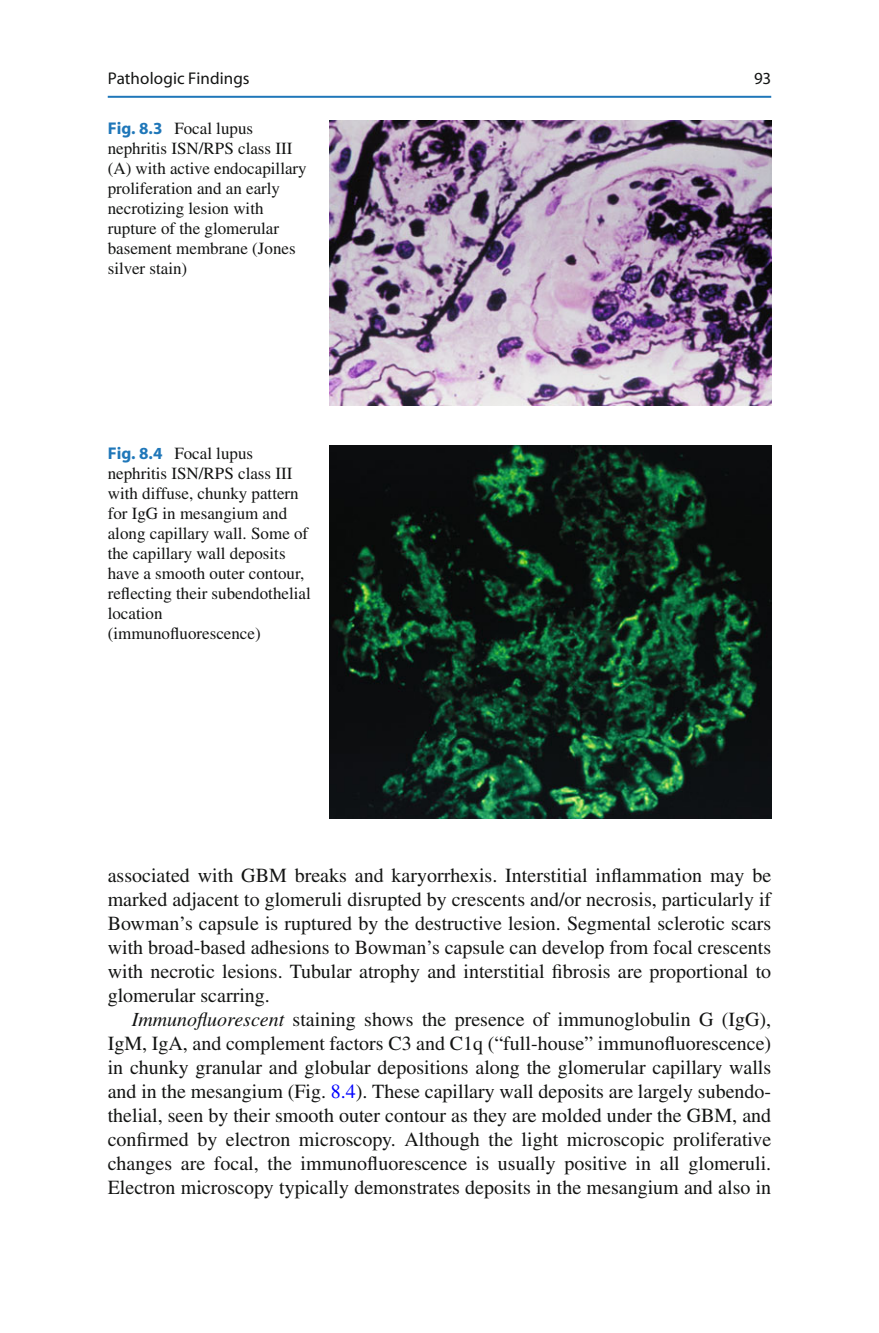
<style>
.page{position:relative;width:879px;height:1333px;background:#fff}
.page>*{position:absolute;margin:0;border:0;box-sizing:border-box;transform-origin:0 0}
.t1{font:20px/24px "Times";color:#131413;text-align:justify}
.t2{font:17px/20px "Times";color:#131413}
.t3{font:17px "Myriad";letter-spacing:.005em;color:#131413}
.s1{font-family:"Myriad";font-weight:700;color:#1f77b9}
.s2{font-style:italic}
.s3{color:#00f}
</style>
<div class="page">
<img style="left:329px;top:121px;width:442px;height:284px">
<img style="left:329px;top:446px;width:442px;height:372px">
<hr style="left:108px;top:96px;width:663px;height:2px;background:#1f77b9">
<p class="t3" style="left:108px;top:72px;width:143px">Pathologic Findings</p>
<p class="t2" style="left:108px;top:120px;width:201px"><span class="s1">Fig. 8.3</span> Focal lupus nephritis ISN/RPS class III (A) with active endocapillary proliferation and an early necrotizing lesion with rupture of the glomerular basement membrane (Jones silver stain)</p>
<p class="t2" style="left:108px;top:445px;width:205px"><span class="s1">Fig. 8.4</span> Focal lupus nephritis ISN/RPS class III with diffuse, chunky pattern for IgG in mesangium and along capillary wall. Some of the capillary wall deposits have a smooth outer contour, reflecting their subendothelial location (immunofluorescence)</p>
<p class="t3" style="left:754px;top:72px;width:19px">93</p>
<p class="t1" style="left:108px;top:865px;width:665px">associated with GBM breaks and karyorrhexis. Interstitial inflammation may be marked adjacent to glomeruli disrupted by crescents and/or necrosis, particularly if Bowman’s capsule is ruptured by the destructive lesion. Segmental sclerotic scars with broad-based adhesions to Bowman’s capsule can develop from focal crescents with necrotic lesions. Tubular atrophy and interstitial fibrosis are proportional to glomerular scarring.</p>
<p class="t1" style="left:108px;top:1009px;width:665px;text-indent:24px"><span class="s2">Immunofluorescent</span> staining shows the presence of immunoglobulin G (IgG), IgM, IgA, and complement factors C3 and C1q (“full-house” immunofluorescence) in chunky granular and globular depositions along the glomerular capillary walls and in the mesangium (Fig. <span class="s3">8.4</span> ). These capillary wall deposits are largely subendo&shy;thelial, seen by their smooth outer contour as they are molded under the GBM, and confirmed by electron microscopy. Although the light microscopic proliferative changes are focal, the immunofluorescence is usually positive in all glomeruli.<br>Electron microscopy typically demonstrates deposits in the mesangium and also in</p>
</div>
